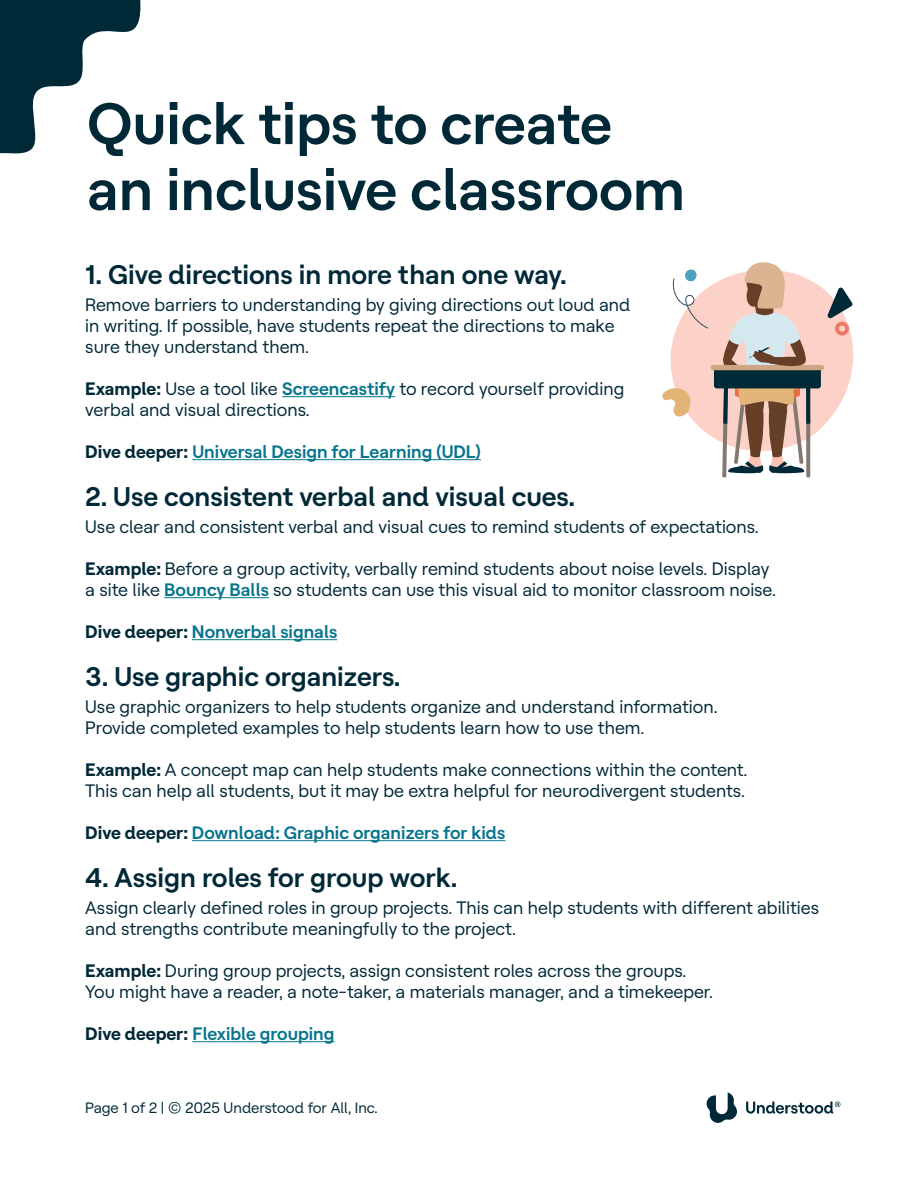
<style>
.page{position:relative;width:918px;height:1188px;background:#fff}
.page>*{position:absolute;margin:0;border:0;box-sizing:border-box;transform-origin:0 0}
.t1{font:600 58.5px/66px "Understood Sans";color:#002938}
.t2{font:600 27px "Understood Sans";color:#002938}
.t3{font:18px/21px "Understood Sans";color:#002938}
.t4{font:600 18px "Understood Sans";color:#06748d}
.t5{font:15px "Understood Sans";letter-spacing:-.005em;color:#002938}
.s1{font-weight:700}
.s2{font-weight:600;color:#06748d}
.s3{font-weight:700;color:#002938}
</style>
<div class="page">
<svg style="left:706px;top:1092px;width:31px;height:31px"></svg>
<svg style="left:746px;top:1102px;width:94px;height:12px"></svg>
<svg style="left:0;top:0;width:141px;height:154px"></svg>
<hr style="left:282px;top:396px;width:113px;height:1px;background:#06748d">
<hr style="left:192px;top:459px;width:289px;height:1px;background:#06748d">
<hr style="left:164px;top:597px;width:105px;height:1px;background:#06748d">
<hr style="left:192px;top:639px;width:145px;height:1px;background:#06748d">
<hr style="left:192px;top:840px;width:314px;height:1px;background:#06748d">
<hr style="left:192px;top:1041px;width:143px;height:1px;background:#06748d">
<svg style="left:670px;top:280px;width:183px;height:198px;fill:#fcd1c8"></svg>
<svg style="left:662px;top:387px;width:33px;height:32px"></svg>
<svg style="left:672px;top:269px;width:36px;height:60px"></svg>
<svg style="left:828px;top:288px;width:24px;height:48px"></svg>
<div style="left:714px;top:368px;width:107px;height:20px;background:#002938;border-radius:3px"></div>
<div style="left:711px;top:365px;width:113px;height:5px;background:#cfa685;border-radius:3px"></div>
<svg style="left:719px;top:262px;width:91px;height:215px"></svg>
<h1 class="t1" style="left:87px;top:85px;width:600px">Quick tips to create an inclusive classroom</h1>
<h2 class="t2" style="left:85px;top:254px;width:483px">1. Give directions in more than one way.</h2>
<p class="t3" style="left:85px;top:293px;width:547px">Remove barriers to understanding by giving directions out loud and in writing. If possible, have students repeat the directions to make sure they understand them.</p>
<p class="t3" style="left:85px;top:377px;width:541px"><span class="s1">Example:</span> Use a tool like <span class="s2">Screencastify</span> to record yourself providing verbal and visual directions.</p>
<h3 class="t4" style="left:85px;top:438px;width:397px"><span class="s3">Dive deeper:</span> Universal Design for Learning (UDL)</h3>
<h2 class="t2" style="left:85px;top:476px;width:491px">2. Use consistent verbal and visual cues.</h2>
<p class="t3" style="left:85px;top:515px;width:675px">Use clear and consistent verbal and visual cues to remind students of expectations.</p>
<p class="t3" style="left:85px;top:557px;width:692px"><span class="s1">Example:</span> Before a group activity, verbally remind students about noise levels. Display a site like <span class="s2">Bouncy Balls</span> so students can use this visual aid to monitor classroom noise.</p>
<h3 class="t4" style="left:85px;top:618px;width:254px"><span class="s3">Dive deeper:</span> Nonverbal signals</h3>
<h2 class="t2" style="left:85px;top:656px;width:317px">3. Use graphic organizers.</h2>
<p class="t3" style="left:85px;top:695px;width:634px">Use graphic organizers to help students organize and understand information.<br>Provide completed examples to help students learn how to use them.</p>
<p class="t3" style="left:85px;top:758px;width:664px"><span class="s1">Example:</span> A concept map can help students make connections within the content.<br>This can help all students, but it may be extra helpful for neurodivergent students.</p>
<h3 class="t4" style="left:85px;top:819px;width:422px"><span class="s3">Dive deeper:</span> Download: Graphic organizers for kids</h3>
<h2 class="t2" style="left:85px;top:857px;width:374px">4. Assign roles for group work.</h2>
<p class="t3" style="left:85px;top:896px;width:735px">Assign clearly defined roles in group projects. This can help students with different abilities and strengths contribute meaningfully to the project.</p>
<p class="t3" style="left:85px;top:959px;width:629px"><span class="s1">Example:</span> During group projects, assign consistent roles across the groups.<br>You might have a reader, a note-taker, a materials manager, and a timekeeper.</p>
<h3 class="t4" style="left:85px;top:1020px;width:251px"><span class="s3">Dive deeper:</span> Flexible grouping</h3>
<p class="t5" style="left:85px;top:1097px;width:294px">Page 1 of 2 | © 2025 Understood for All, Inc.</p>
</div>
